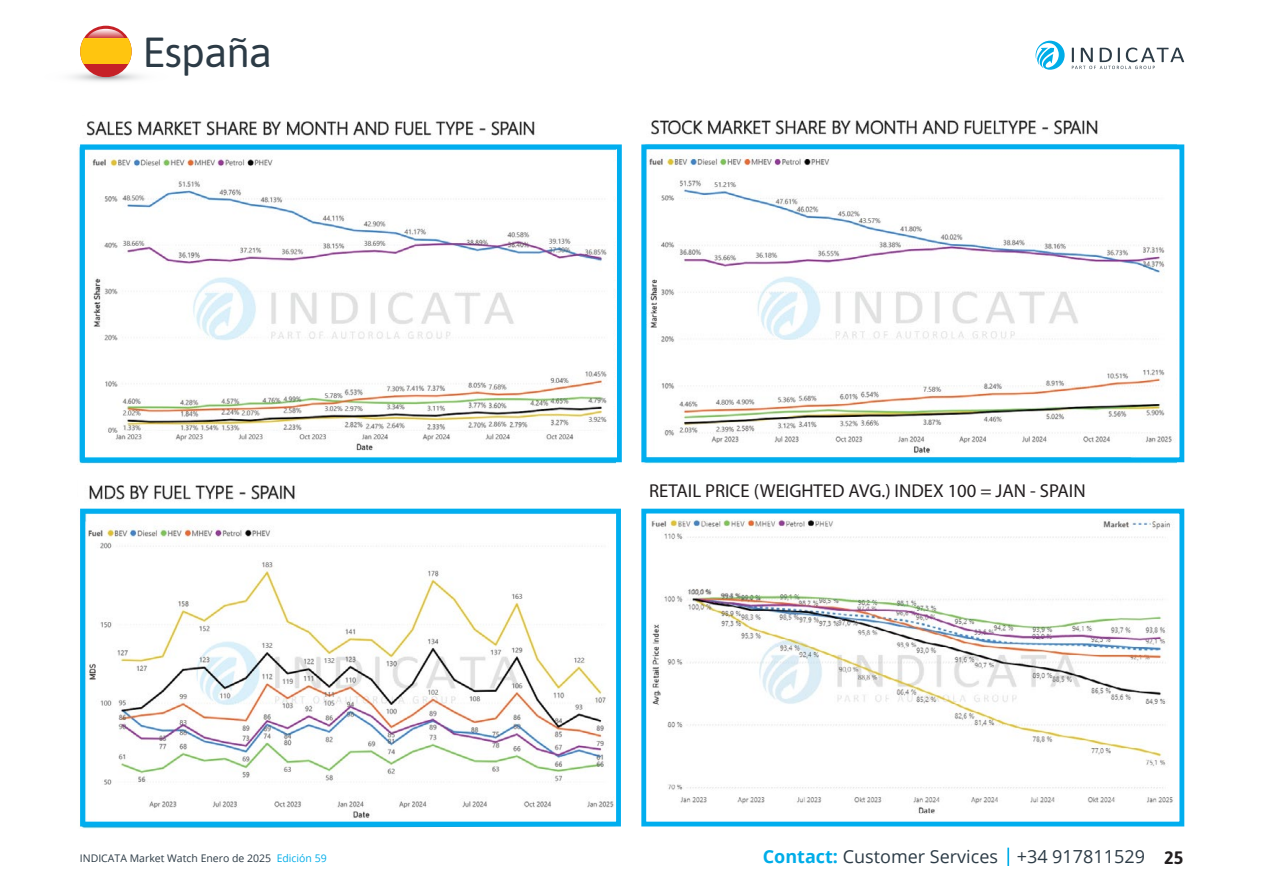
<style>
.page{position:relative;width:1263px;height:893px;background:#fff}
.page>*{position:absolute;margin:0;border:0;box-sizing:border-box;transform-origin:0 0}
.t1{font:42px "Asap";letter-spacing:-.02em;color:#2c3b46}
.t2{font:18.75px "Myriad Pro";color:#231f20}
.t3{font:18px "Open Sans";color:#2c3b46}
.t4{font:10.5px "Open Sans";color:#2c3b46}
.s1{color:#00ade8}
.s2{font-weight:700;color:#00ade8}
.s3{font-family:"Asap";font-weight:700;color:#231f20}
</style>
<div class="page">
<svg style="left:42px;top:68px;width:128px;height:17px"></svg>
<div style="left:80px;top:26px;width:52px;height:51px;background:#c62127;border-radius:26px"></div>
<div style="left:80px;top:39px;width:52px;height:25px;background:#ffc50f"></div>
<svg style="left:86px;top:29px;width:39px;height:10px"></svg>
<svg style="left:1035px;top:41px;width:30px;height:29px"></svg>
<svg style="left:1072px;top:48px;width:112px;height:21px"></svg>
<svg style="left:1007px;top:848px;width:2px;height:18px"></svg>
<img style="left:78px;top:121px;width:538px;height:343px">
<div style="left:80px;top:144px;width:542px;height:318px;border:5px solid #00aeef"></div>
<img style="left:642px;top:120px;width:534px;height:344px">
<div style="left:641px;top:144px;width:543px;height:318px;border:5px solid #00aeef"></div>
<img style="left:80px;top:485px;width:536px;height:344px">
<div style="left:80px;top:509px;width:541px;height:317px;border:5px solid #00aeef"></div>
<div style="left:641px;top:509px;width:543px;height:317px;border:5px solid #00aeef"></div>
<img style="left:651px;top:519px;width:522px;height:295px">
<h1 class="t1" style="left:143px;top:23px;width:131px">España</h1>
<p class="t4" style="left:80px;top:851px;width:248px">INDICATA Market Watch Enero de 2025 <span class="s1">Edición 59</span></p>
<p class="t2" style="left:649px;top:479px;width:438px">RETAIL PRICE (WEIGHTED AVG.) INDEX 100 = JAN - SPAIN</p>
<p class="t3" style="left:763px;top:844px;width:422px"><span class="s2">Contact:</span> Customer Services +34 917811529 <span class="s3">25</span></p>
</div>
